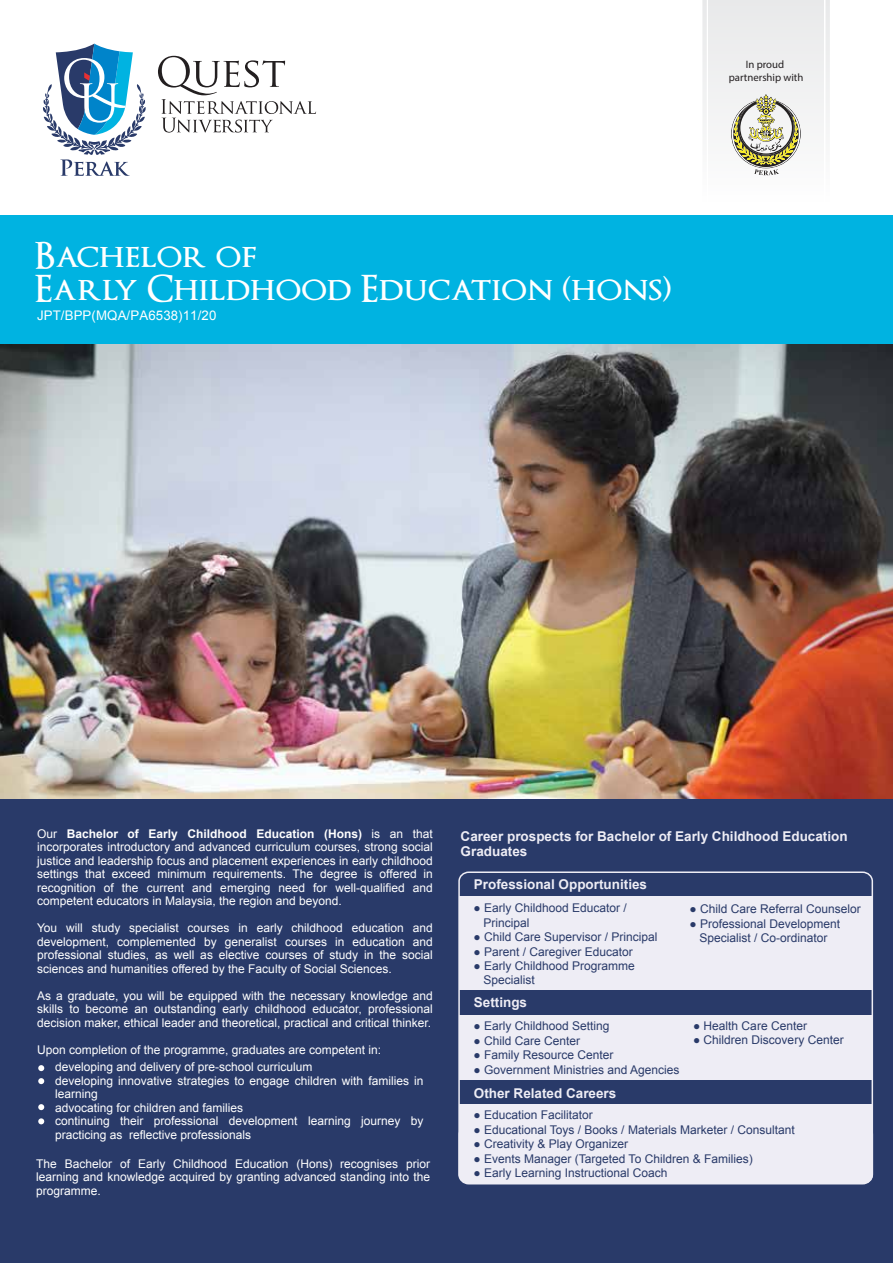
<style>
.page{position:relative;width:893px;height:1263px;background:#fff}
.page>*{position:absolute;margin:0;border:0;box-sizing:border-box;transform-origin:0 0}
.t1{font:600 36.45px/32.5px "Optimus Princeps";color:#fff}
.t2{font:700 13.5px/15px "Arial";color:#eeedf5}
.t3{font:13.2px "Arial";letter-spacing:.01em;color:#fff}
.t4{font:12px/13.5px "Arial";color:#fff;text-align:justify}
.t5{font:12px/14.4px "Arial";color:#293a69}
.t6{font:10.8px/12.9px "Myriad Pro";color:#231f20;text-align:center}
.s1{font-weight:700}
</style>
<div class="page">
<img style="left:0;top:343px;width:893px;height:456px">
<div style="left:709px;top:0;width:114px;height:217px;background:linear-gradient(to right,#f2f3f3,#f2f3f3)"></div>
<svg style="left:702px;top:0;width:5px;height:127px"></svg>
<svg style="left:825px;top:0;width:5px;height:127px"></svg>
<svg style="left:731px;top:92px;width:70px;height:83px"></svg>
<svg style="left:158px;top:56px;width:158px;height:77px"></svg>
<svg style="left:43px;top:44px;width:103px;height:132px"></svg>
<div style="left:0;top:799px;width:893px;height:464px;background:#293a69"></div>
<div style="left:0;top:215px;width:893px;height:128px;background:#00b3e1"></div>
<svg style="left:38px;top:1065px;width:6px;height:6px"></svg>
<svg style="left:38px;top:1078px;width:6px;height:6px"></svg>
<svg style="left:38px;top:1104px;width:6px;height:6px"></svg>
<svg style="left:38px;top:1118px;width:6px;height:6px"></svg>
<div style="left:459px;top:896px;width:413px;height:93px;background:#eeedf5"></div>
<div style="left:459px;top:1015px;width:413px;height:65px;background:#eeedf5"></div>
<div style="left:459px;top:1105px;width:413px;height:52px;background:#eeedf5"></div>
<div style="left:458px;top:871px;width:415px;height:313px;border:2px solid #eeedf5;border-radius:9px"></div>
<div style="left:459px;top:1125px;width:414px;height:59px;background:#eeedf5;border-radius:10px"></div>
<p class="t6" style="left:729px;top:58px;width:76px">In proud partnership with</p>
<h1 class="t1" style="left:35px;top:241px;width:638px">Bachelor of<br>Early Childhood Education (hons)</h1>
<p class="t3" style="left:37px;top:306px;width:181px">JPT/BPP(MQA/PA6538)11/20</p>
<p class="t4" style="left:37px;top:827px;width:397px">Our <span class="s1">Bachelor of Early Childhood Education (Hons)</span> is an that incorporates introductory and advanced curriculum courses, strong social justice and leadership focus and placement experiences in early childhood settings that exceed minimum requirements. The degree is offered in recognition of the current and emerging need for well-qualified and competent educators in Malaysia, the region and beyond.</p>
<p class="t4" style="left:37px;top:921px;width:397px">You will study specialist courses in early childhood education and development, complemented by generalist courses in education and professional studies, as well as elective courses of study in the social sciences and humanities offered by the Faculty of Social Sciences.</p>
<p class="t4" style="left:37px;top:989px;width:397px">As a graduate, you will be equipped with the necessary knowledge and skills to become an outstanding early childhood educator, professional decision maker, ethical leader and theoretical, practical and critical thinker.</p>
<p class="t4" style="left:37px;top:1043px;width:346px">Upon completion of the programme, graduates are competent in:</p>
<p class="t4" style="left:55px;top:1060px;width:370px;text-align:left">developing and delivery of pre-school curriculum<br>developing innovative strategies to engage children with families in learning<br>advocating for children and families<br>continuing their professional development learning journey by practicing as reflective professionals</p>
<p class="t4" style="left:36px;top:1157px;width:395px">The Bachelor of Early Childhood Education (Hons) recognises prior learning and knowledge acquired by granting advanced standing into the programme.</p>
<p class="t2" style="left:461px;top:829px;width:389px">Career prospects for Bachelor of Early Childhood Education<br>Graduates</p>
<p class="t2" style="left:474px;top:877px;width:175px">Professional Opportunities</p>
<p class="t5" style="left:484px;top:901px;width:145px;text-indent:-10px">● Early Childhood Educator /<br>Principal</p>
<p class="t5" style="left:474px;top:930px;width:185px">● Child Care Supervisor / Principal</p>
<p class="t5" style="left:474px;top:944px;width:161px">● Parent / Caregiver Educator</p>
<p class="t5" style="left:484px;top:958px;width:153px;text-indent:-10px">● Early Childhood Programme<br>Specialist</p>
<p class="t5" style="left:474px;top:1019px;width:137px">● Early Childhood Setting</p>
<p class="t5" style="left:474px;top:1033px;width:108px">● Child Care Center</p>
<p class="t5" style="left:474px;top:1048px;width:141px">● Family Resource Center</p>
<p class="t5" style="left:474px;top:1062px;width:208px">● Government Ministries and Agencies</p>
<p class="t2" style="left:474px;top:995px;width:55px">Settings</p>
<p class="t2" style="left:474px;top:1086px;width:144px">Other Related Careers</p>
<p class="t5" style="left:690px;top:902px;width:173px">● Child Care Referral Counselor</p>
<p class="t5" style="left:690px;top:916px;width:152px;text-align:center">● Professional Development<br>Specialist / Co-ordinator</p>
<p class="t5" style="left:693px;top:1018px;width:115px">● Health Care Center</p>
<p class="t5" style="left:693px;top:1033px;width:152px">● Children Discovery Center</p>
<p class="t5" style="left:474px;top:1108px;width:121px">● Education Facilitator</p>
<p class="t5" style="left:474px;top:1122px;width:323px">● Educational Toys / Books / Materials Marketer / Consultant</p>
<p class="t5" style="left:474px;top:1137px;width:156px">● Creativity &amp; Play Organizer</p>
<p class="t5" style="left:474px;top:1151px;width:281px">● Events Manager (Targeted To Children &amp; Families)</p>
<p class="t5" style="left:474px;top:1165px;width:195px">● Early Learning Instructional Coach</p>
</div>
